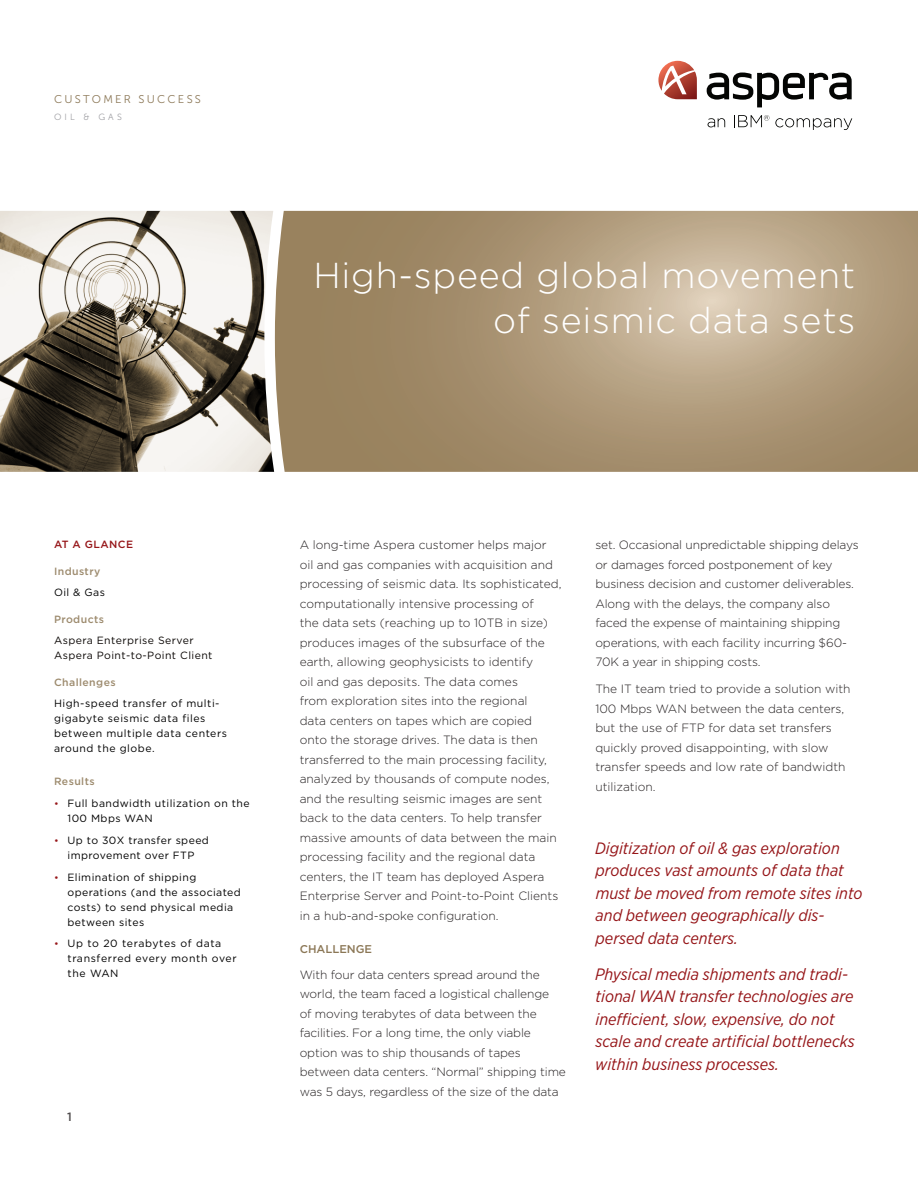
<style>
.page{position:relative;width:918px;height:1188px;background:#fff}
.page>*{position:absolute;margin:0;border:0;box-sizing:border-box;transform-origin:0 0}
.t1{font:300 36px/45px "Gotham";letter-spacing:.02em;color:#fff;text-align:right}
.t2{font:italic 16.5px/22.5px "Gotham Narrow";color:#961619}
.t3{font:300 12px/19.5px "Gotham";color:#231f20}
.t4{font:500 12px "Gotham";color:#231f20}
.t5{font:11.25px "Museo Sans 300";letter-spacing:.2em;color:#8b7756}
.t6{font:500 11.25px "Gotham";color:#8b7756}
.t7{font:10.5px/15px "Gotham";letter-spacing:.04em;color:#000}
.t8{font:10.5px/15px "Gotham";letter-spacing:.06em;color:#000}
.t9{font:10.5px "Gotham";letter-spacing:.04em;color:#0c0806}
.t10{font:500 10.5px "Gotham";letter-spacing:.04em;color:#9d8b6e}
.t11{font:500 10.5px "Gotham";letter-spacing:.04em;color:#961619}
.t12{font:9px "Museo Sans 300";letter-spacing:.35em;color:#a1a1a5}
.s1{font-size:9.75px;color:#961619}
</style>
<div class="page">
<svg style="left:275px;top:211px;width:643px;height:261px;background:#ac9777"></svg>
<img style="left:0;top:211px;width:274px;height:261px">
<svg style="left:658px;top:61px;width:39px;height:38px"></svg>
<svg style="left:707px;top:73px;width:145px;height:34px"></svg>
<svg style="left:708px;top:118px;width:17px;height:9px"></svg>
<svg style="left:734px;top:115px;width:35px;height:12px"></svg>
<svg style="left:775px;top:118px;width:77px;height:12px"></svg>
<p class="t5" style="left:54px;top:93px;width:149px">CUSTOMER SUCCESS</p>
<p class="t12" style="left:54px;top:112px;width:69px">OIL &amp; GAS</p>
<p class="t1" style="left:313px;top:252px;width:543px">High-speed global movement of seismic data sets</p>
<p class="t11" style="left:54px;top:539px;width:81px">AT A GLANCE</p>
<p class="t10" style="left:54px;top:565px;width:48px">Industry</p>
<p class="t7" style="left:54px;top:585px;width:53px">Oil &amp; Gas</p>
<p class="t10" style="left:54px;top:613px;width:52px">Products</p>
<p class="t9" style="left:54px;top:634px;width:141px">Aspera Enterprise Server</p>
<p class="t9" style="left:54px;top:649px;width:160px">Aspera Point-to-Point Client</p>
<p class="t10" style="left:54px;top:676px;width:63px">Challenges</p>
<p class="t7" style="left:54px;top:696px;width:175px">High-speed transfer of multi&shy;gigabyte seismic data files between multiple data centers around the globe.</p>
<p class="t10" style="left:54px;top:776px;width:42px">Results</p>
<p class="t7" style="left:68px;top:796px;width:184px;text-indent:-14px"><span class="s1">•</span> Full bandwidth utilization on the<br>100 Mbps WAN</p>
<p class="t7" style="left:54px;top:832px;width:156px;text-align:center"><span class="s1">•</span> Up to 30X transfer speed improvement over FTP</p>
<p class="t7" style="left:68px;top:869px;width:175px;text-indent:-14px"><span class="s1">•</span> Elimination of shipping operations (and the associated costs) to send physical media between sites</p>
<p class="t8" style="left:68px;top:936px;width:171px;text-indent:-14px"><span class="s1">•</span> Up to 20 terabytes of data transferred every month over the WAN</p>
<p class="t4" style="left:67px;top:1110px;width:6px">1</p>
<p class="t3" style="left:300px;top:535px;width:263px">A long-time Aspera customer helps major oil and gas companies with acquisition and processing of seismic data. Its sophisticated, computationally intensive processing of<br>the data sets (reaching up to 10TB in size) produces images of the subsurface of the earth, allowing geophysicists to identify<br>oil and gas deposits. The data comes<br>from exploration sites into the regional<br>data centers on tapes which are copied onto the storage drives. The data is then transferred to the main processing facility, analyzed by thousands of compute nodes, and the resulting seismic images are sent back to the data centers. To help transfer massive amounts of data between the main processing facility and the regional data centers, the IT team has deployed Aspera Enterprise Server and Point-to-Point Clients in a hub-and-spoke configuration.</p>
<p class="t6" style="left:300px;top:942px;width:74px">CHALLENGE</p>
<p class="t3" style="left:300px;top:965px;width:268px">With four data centers spread around the world, the team faced a logistical challenge<br>of moving terabytes of data between the facilities. For a long time, the only viable option was to ship thousands of tapes between data centers. “Normal” shipping time was 5 days, regardless of the size of the data</p>
<p class="t3" style="left:595px;top:535px;width:265px">set. Occasional unpredictable shipping delays or damages forced postponement of key business decision and customer deliverables.<br>Along with the delays, the company also faced the expense of maintaining shipping operations, with each facility incurring $60- 70K a year in shipping costs.</p>
<p class="t3" style="left:595px;top:679px;width:257px">The IT team tried to provide a solution with 100 Mbps WAN between the data centers, but the use of FTP for data set transfers quickly proved disappointing, with slow transfer speeds and low rate of bandwidth utilization.</p>
<p class="t2" style="left:595px;top:837px;width:269px">Digitization of oil &amp; gas exploration produces vast amounts of data that must be moved from remote sites into and between geographically dis&shy;persed data centers.</p>
<p class="t2" style="left:595px;top:963px;width:261px">Physical media shipments and tradi&shy;tional WAN transfer technologies are inefficient, slow, expensive, do not scale and create artificial bottlenecks within business processes.</p>
</div>
